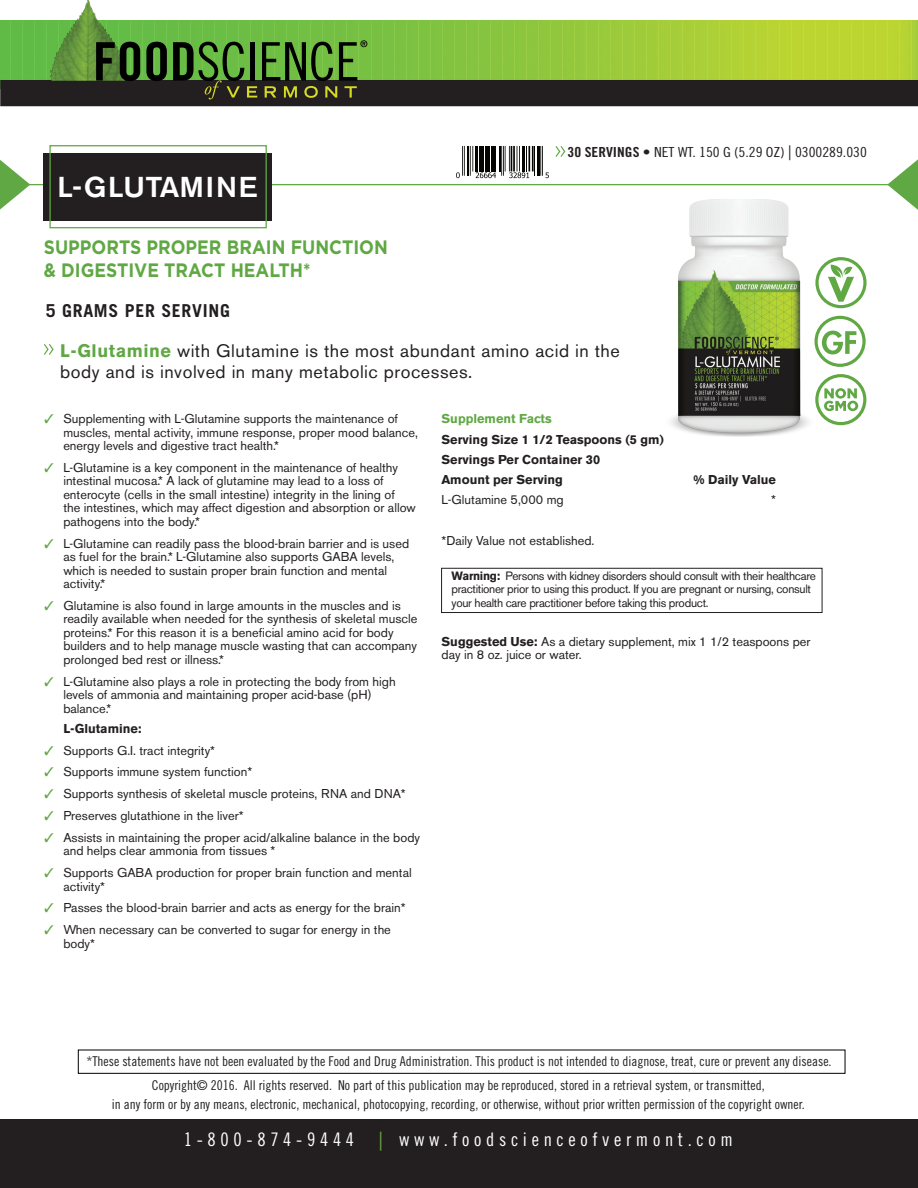
<style>
.page{position:relative;width:918px;height:1188px;background:#fff}
.page>*{position:absolute;margin:0;border:0;box-sizing:border-box;transform-origin:0 0}
.t1{font:500 28.5px "Akzidenz Grotesk BE";letter-spacing:.02em;color:#fff;scale:1.07 1}
.t2{font:700 19.35px/23.7px "Gotham";color:#60a844;scale:.9 1}
.t3{font:18.6px "Trade Gothic Cond Eighteen";letter-spacing:.25em;color:#fff}
.t4{font:18px/21px "Akzidenz Grotesk BE";letter-spacing:.03em;color:#231f20}
.t5{font:700 17.85px "Trade Gothic";letter-spacing:.04em;color:#231f20}
.t6{font:13.95px "Trade Gothic Cond Eighteen";color:#231f20;scale:1.11 1}
.t7{font:13.5px/19.5px "Trade Gothic Cond Eighteen";color:#231f20;text-align:center}
.t8{font:12.75px/13.5px "Akzidenz Grotesk BE";color:#231f20}
.t9{font:700 12.75px/20.2px "Akzidenz Grotesk BE";color:#231f20}
.t10{font:700 12.75px "Akzidenz Grotesk BE";color:#60a844}
.t11{font:12px/13.5px "Akzidenz Grotesk BE";letter-spacing:-.025em;color:#231f20}
.s1{font-family:"Trade Gothic Bold Cond Twenty"}
.s2{font-size:20.1px}
.s3{font-weight:700;color:#60a844}
.s4{font-weight:700}
.s5{color:#6ba542}
</style>
<div class="page">
<img style="left:671px;top:199px;width:144px;height:237px">
<div style="left:0;top:1119px;width:918px;height:69px;background:#231f20"></div>
<hr style="left:0;top:184px;width:67px;height:1px;background:#60a844">
<hr style="left:234px;top:184px;width:675px;height:1px;background:#60a844">
<svg style="left:0;top:160px;width:30px;height:50px"></svg>
<svg style="left:887px;top:159px;width:31px;height:51px"></svg>
<div style="left:1px;top:81px;width:917px;height:24px;background:#231f20"></div>
<div style="left:0;top:80px;width:918px;height:26px;border:2px solid #231f20"></div>
<img style="left:50px;top:0;width:78px;height:21px">
<svg style="left:0;top:21px;width:918px;height:78px"></svg>
<div style="left:44px;top:153px;width:228px;height:68px;background:#231f20"></div>
<div style="left:49px;top:145px;width:218px;height:83px;border:1px solid #60a844"></div>
<div style="left:441px;top:568px;width:381px;height:45px;border:1px solid #231f20"></div>
<svg style="left:44px;top:344px;width:10px;height:11px"></svg>
<svg style="left:815px;top:316px;width:51px;height:51px"></svg>
<svg style="left:815px;top:374px;width:51px;height:51px"></svg>
<svg style="left:815px;top:257px;width:52px;height:51px"></svg>
<svg style="left:556px;top:146px;width:9px;height:11px"></svg>
<svg style="left:457px;top:146px;width:92px;height:33px"></svg>
<hr style="left:464px;top:146px;width:1px;height:30px;background:#040503">
<hr style="left:462px;top:146px;width:1px;height:30px;background:#040503">
<hr style="left:467px;top:146px;width:2px;height:30px;background:#040503">
<hr style="left:470px;top:146px;width:1px;height:30px;background:#040503">
<hr style="left:532px;top:146px;width:2px;height:25px;background:#040503">
<hr style="left:528px;top:146px;width:2px;height:25px;background:#040503">
<hr style="left:534px;top:146px;width:1px;height:30px;background:#040503">
<hr style="left:537px;top:146px;width:3px;height:30px;background:#040503">
<hr style="left:542px;top:146px;width:1px;height:30px;background:#040503">
<hr style="left:540px;top:146px;width:1px;height:30px;background:#040503">
<svg style="left:456px;top:172px;width:4px;height:6px"></svg>
<svg style="left:472px;top:146px;width:57px;height:32px"></svg>
<svg style="left:546px;top:173px;width:3px;height:5px"></svg>
<div style="left:78px;top:1050px;width:767px;height:24px;border:1px solid #000"></div>
<h1 class="t1" style="left:57px;top:169px;width:189px">L-GLUTAMINE</h1>
<h2 class="t2" style="left:44px;top:234px;width:384px">SUPPORTS PROPER BRAIN FUNCTION &amp; DIGESTIVE TRACT HEALTH*</h2>
<h3 class="t5" style="left:46px;top:300px;width:186px">5 GRAMS PER SERVING</h3>
<p class="t6" style="left:568px;top:144px;width:271px"><span class="s1">30 SERVINGS •</span> NET WT. 150 G (5.29 OZ) <span class="s2">|</span> 0300289.030</p>
<h3 class="t4" style="left:60px;top:340px;width:561px"><span class="s3">L-Glutamine</span> with Glutamine is the most abundant amino acid in the body and is involved in many metabolic processes.</h3>
<p class="t8" style="left:63px;top:412px;width:356px">Supplementing with L-Glutamine supports the maintenance of muscles, mental activity, immune response, proper mood balance, energy levels and digestive tract health.*</p>
<p class="t8" style="left:63px;top:461px;width:354px">L-Glutamine is a key component in the maintenance of healthy intestinal mucosa.* A lack of glutamine may lead to a loss of enterocyte (cells in the small intestine) integrity in the lining of<br>the intestines, which may affect digestion and absorption or allow pathogens into the body.*</p>
<p class="t8" style="left:63px;top:537px;width:347px">L-Glutamine can readily pass the blood-brain barrier and is used as fuel for the brain.* L-Glutamine also supports GABA levels, which is needed to sustain proper brain function and mental activity.*</p>
<p class="t8" style="left:63px;top:599px;width:356px">Glutamine is also found in large amounts in the muscles and is readily available when needed for the synthesis of skeletal muscle proteins.* For this reason it is a beneficial amino acid for body builders and to help manage muscle wasting that can accompany prolonged bed rest or illness.*</p>
<p class="t8" style="left:63px;top:675px;width:334px">L-Glutamine also plays a role in protecting the body from high levels of ammonia and maintaining proper acid-base (pH) balance.*</p>
<p class="t9" style="left:63px;top:719px;width:80px">L-Glutamine:</p>
<p class="t8" style="left:63px;top:739px;width:358px;line-height:21.8px">Supports G.I. tract integrity*<br>Supports immune system function*<br>Supports synthesis of skeletal muscle proteins, RNA and DNA* Preserves glutathione in the liver*<br>Assists in maintaining the proper acid/alkaline balance in the body</p>
<p class="t8" style="left:63px;top:840px;width:350px;line-height:21.8px">and helps clear ammonia from tissues *<br>Supports GABA production for proper brain function and mental</p>
<p class="t8" style="left:63px;top:875px;width:344px;line-height:21.8px">activity*<br>Passes the blood-brain barrier and acts as energy for the brain*<br>When necessary can be converted to sugar for energy in the</p>
<p class="t8" style="left:63px;top:936px;width:33px">body*</p>
<p class="t10" style="left:442px;top:411px;width:112px">Supplement Facts</p>
<p class="t9" style="left:442px;top:429px;width:224px">Serving Size 1 1/2 Teaspoons (5 gm)<br>Servings Per Container 30<br>Amount per Serving</p>
<p class="t9" style="left:693px;top:470px;width:84px">% Daily Value</p>
<p class="t8" style="left:442px;top:493px;width:124px">L-Glutamine 5,000 mg</p>
<p class="t8" style="left:771px;top:493px;width:6px">*</p>
<p class="t8" style="left:442px;top:534px;width:154px">*Daily Value not established.</p>
<p class="t11" style="left:452px;top:569px;width:366px"><span class="s4">Warning:</span> Persons with kidney disorders should consult with their healthcare practitioner prior to using this product. If you are pregnant or nursing, consult your health care practitioner before taking this product.</p>
<p class="t8" style="left:442px;top:635px;width:370px"><span class="s4">Suggested Use:</span> As a dietary supplement, mix 1 1/2 teaspoons per day in 8 oz. juice or water.</p>
<p class="t7" style="left:86px;top:1051px;width:747px">*These statements have not been evaluated by the Food and Drug Administration. This product is not intended to diagnose, treat, cure or prevent any disease.</p>
<p class="t7" style="left:112px;top:1075px;width:694px">Copyright© 2016. All rights reserved. No part of this publication may be reproduced, stored in a retrieval system, or transmitted,<br>in any form or by any means, electronic, mechanical, photocopying, recording, or otherwise, without prior written permission of the copyright owner.</p>
<h3 class="t3" style="left:184px;top:1128px;width:172px">1-800-874-9444</h3>
<h3 class="t3" style="left:379px;top:1128px;width:356px"><span class="s5">⎢</span> www.foodscienceofvermont.com</h3>
</div>
